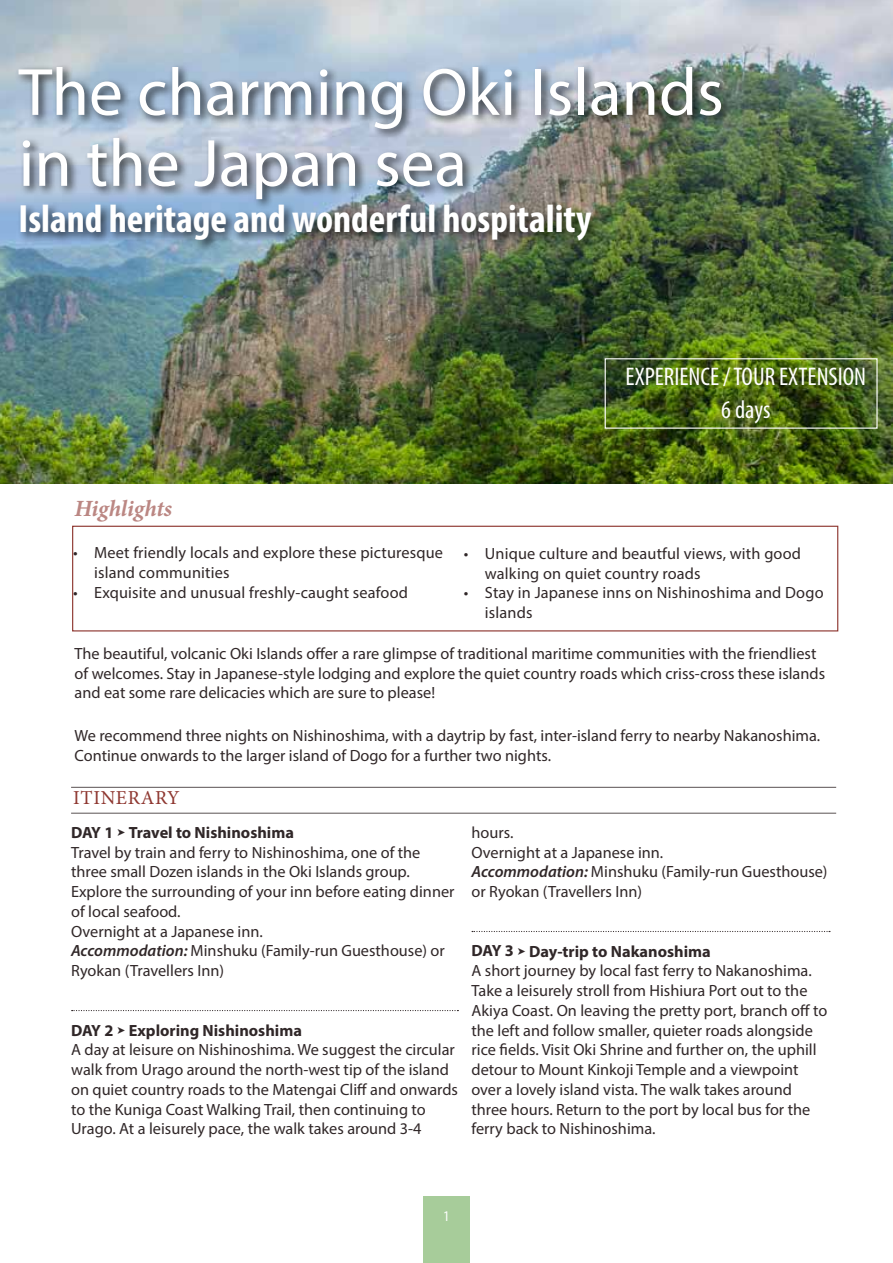
<style>
.page{position:relative;width:893px;height:1263px;background:#fff}
.page>*{position:absolute;margin:0;border:0;box-sizing:border-box;transform-origin:0 0}
.t1{font:67.5px/70.9px "Myriad Pro";color:#fff}
.t2{font:700 condensed 39.6px "Myriad Pro";color:#fff}
.t3{font:condensed 25.65px/33px "Myriad Pro";color:#fff;text-align:center}
.t4{font:italic 700 23.25px "Minion Pro";letter-spacing:-.01em;color:#bb8783}
.t5{font:19.8px "Minion Pro";letter-spacing:.03em;color:#8e3730}
.t6{font:16.35px/19.8px "Myriad Pro";color:#302728}
.t7{font:condensed 14.85px "Myriad Pro";color:#fff}
.s1{font-weight:700}
.s2{font-family:"Menlo";font-weight:700;font-size:15.15px}
.s3{font-weight:600;font-style:italic}
</style>
<div class="page">
<div style="left:423px;top:1196px;width:47px;height:67px;background:#a7cc9a"></div>
<img style="left:0;top:0;width:893px;height:484px">
<div style="left:72px;top:526px;width:766px;height:105px;border:1px solid #8e3730"></div>
<div style="left:15px;top:63px;width:718px;height:190px;background:#000;opacity:.75"></div>
<div style="left:605px;top:358px;width:273px;height:71px;border:1px solid #fff"></div>
<hr style="left:71px;top:787px;width:765px;height:1px;background:#5a5253">
<hr style="left:71px;top:813px;width:765px;height:1px;background:#5a5253">
<svg style="left:72px;top:1010px;width:386px;height:1px"></svg>
<svg style="left:472px;top:931px;width:358px;height:1px"></svg>
<h1 class="t1" style="left:19px;top:56px;width:707px">The charming Oki Islands in the Japan sea</h1>
<h2 class="t2" style="left:19px;top:194px;width:574px">Island heritage and wonderful hospitality</h2>
<h3 class="t3" style="left:626px;top:359px;width:242px">EXPERIENCE / TOUR EXTENSION<br>6 days</h3>
<h3 class="t4" style="left:75px;top:492px;width:99px">Highlights</h3>
<p class="t6" style="left:94px;top:543px;width:350px;text-indent:-21px">• Meet friendly locals and explore these picturesque island communities</p>
<p class="t6" style="left:73px;top:582px;width:336px">• Exquisite and unusual freshly-caught seafood</p>
<p class="t6" style="left:485px;top:543px;width:318px;text-indent:-21px">• Unique culture and beautful views, with good walking on quiet country roads</p>
<p class="t6" style="left:485px;top:583px;width:340px;text-indent:-21px">• Stay in Japanese inns on Nishinoshima and Dogo islands</p>
<p class="t6" style="left:75px;top:644px;width:752px">The beautiful, volcanic Oki Islands offer a rare glimpse of traditional maritime communities with the friendliest of welcomes. Stay in Japanese-style lodging and explore the quiet country roads which criss-cross these islands and eat some rare delicacies which are sure to please!</p>
<p class="t6" style="left:75px;top:725px;width:747px">We recommend three nights on Nishinoshima, with a daytrip by fast, inter-island ferry to nearby Nakanoshima.<br>Continue onwards to the larger island of Dogo for a further two nights.</p>
<p class="t5" style="left:73px;top:784px;width:108px">ITINERARY</p>
<p class="t6" style="left:71px;top:822px;width:385px"><span class="s1">DAY 1</span> <span class="s2">➤</span> <span class="s1">Travel to Nishinoshima<br></span>Travel by train and ferry to Nishinoshima, one of the three small Dozen islands in the Oki Islands group.<br>Explore the surrounding of your inn before eating dinner of local seafood.<br>Overnight at a Japanese inn.<br><span class="s3">Accommodation:</span> Minshuku (Family-run Guesthouse) or Ryokan (Travellers Inn)</p>
<p class="t6" style="left:71px;top:1020px;width:388px"><span class="s1">DAY 2</span> <span class="s2">➤</span> <span class="s1">Exploring Nishinoshima<br></span>A day at leisure on Nishinoshima. We suggest the circular walk from Urago around the north-west tip of the island on quiet country roads to the Matengai Cliff and onwards to the Kuniga Coast Walking Trail, then continuing to Urago. At a leisurely pace, the walk takes around 3-4</p>
<p class="t6" style="left:471px;top:822px;width:358px">hours.<br>Overnight at a Japanese inn.<br><span class="s3">Accommodation:</span> Minshuku (Family-run Guesthouse) or Ryokan (Travellers Inn)</p>
<p class="t6" style="left:471px;top:941px;width:357px"><span class="s1">DAY 3</span> <span class="s2">➤</span> <span class="s1">Day-trip to Nakanoshima<br></span>A short journey by local fast ferry to Nakanoshima.<br>Take a leisurely stroll from Hishiura Port out to the Akiya Coast. On leaving the pretty port, branch off to the left and follow smaller, quieter roads alongside rice fields. Visit Oki Shrine and further on, the uphill detour to Mount Kinkoji Temple and a viewpoint over a lovely island vista. The walk takes around three hours. Return to the port by local bus for the ferry back to Nishinoshima.</p>
<p class="t7" style="left:444px;top:1207px;width:7px">1</p>
</div>
